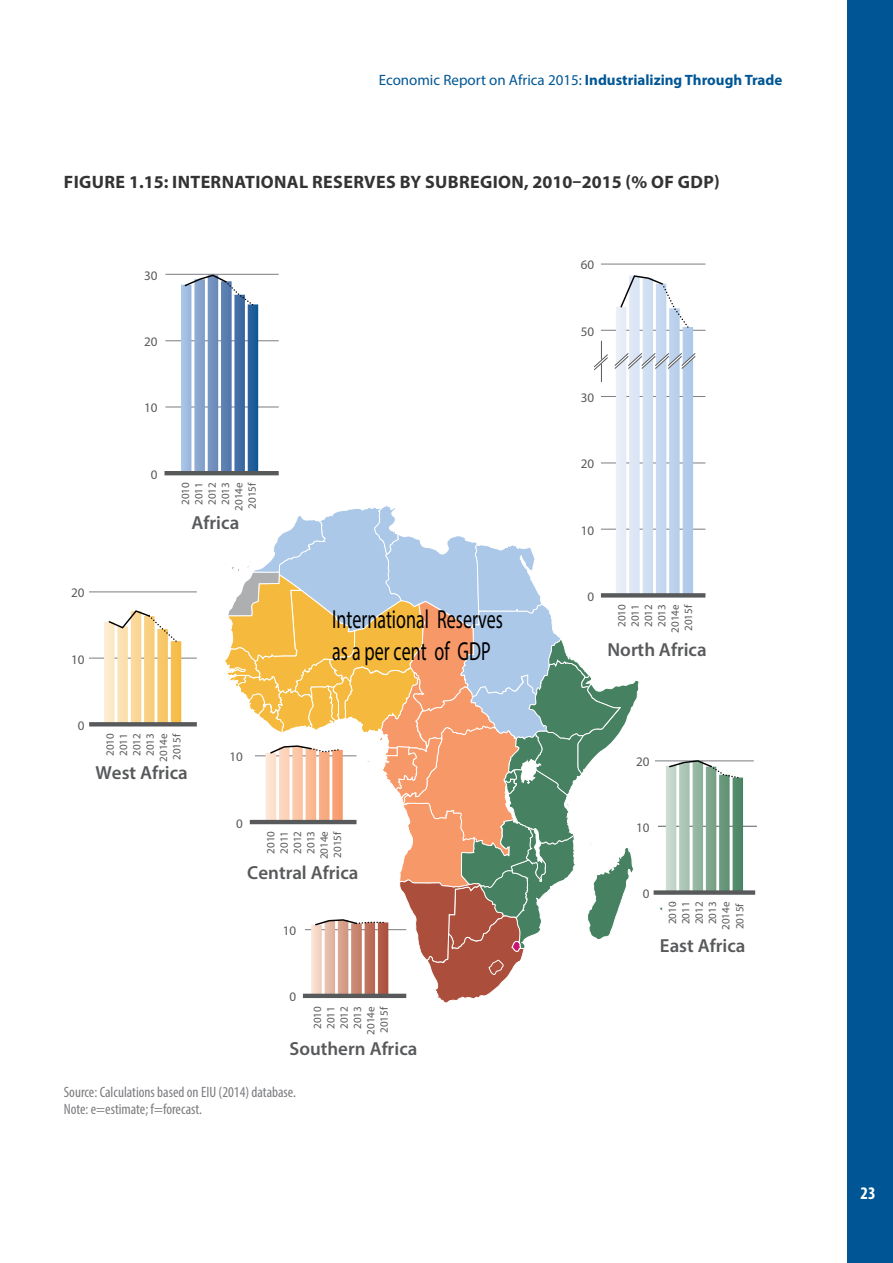
<style>
.page{position:relative;width:893px;height:1263px;background:#fff}
.page>*{position:absolute;margin:0;border:0;box-sizing:border-box;transform-origin:0 0}
.t1{font:26.25px/31.5px "Myriad Pro";color:#000;scale:.69 1}
.t2{font:600 18.9px "Myriad Pro";color:#58595b}
.t3{font:700 18px "Myriad Pro";letter-spacing:.02em;color:#333}
.t4{font:700 condensed 17.7px "Myriad Pro";color:#fff}
.t5{font:condensed 15px/16.5px "Myriad Pro";color:#7b7c7f}
.t6{font:15px "Myriad Pro";color:#005695}
.t7{font:13.05px "Myriad Pro";letter-spacing:-.005em;color:#58595b}
.t8{font:11.1px/13.4px "Myriad Pro";letter-spacing:-.005em;color:#58595b;text-align:center}
.s1{font-weight:700}
</style>
<div class="page">
<div style="left:847px;top:0;width:46px;height:1263px;background:#005695"></div>
<hr style="left:89px;top:658px;width:108px;height:1px;background:#808285">
<hr style="left:601px;top:264px;width:104px;height:1px;background:#808285">
<hr style="left:89px;top:591px;width:108px;height:1px;background:#808285">
<svg style="left:89px;top:722px;width:15px;height:4px"></svg>
<hr style="left:658px;top:826px;width:99px;height:1px;background:#808285">
<hr style="left:655px;top:760px;width:99px;height:1px;background:#808285">
<div style="left:654px;top:890px;width:101px;height:5px;background:#58595b"></div>
<svg style="left:104px;top:274px;width:639px;height:729px"></svg>
<h3 class="t6" style="left:379px;top:71px;width:405px">Economic Report on Africa 2015: <span class="s1">Industrializing Through Trade</span></h3>
<h3 class="t3" style="left:64px;top:170px;width:657px">FIGURE 1.15: INTERNATIONAL RESERVES BY SUBREGION, 2010–2015 (% OF GDP)</h3>
<p class="t7" style="left:71px;top:585px;width:15px">20</p>
<p class="t7" style="left:71px;top:651px;width:15px">10</p>
<p class="t7" style="left:144px;top:267px;width:15px">30</p>
<p class="t7" style="left:144px;top:334px;width:15px">20</p>
<p class="t7" style="left:144px;top:400px;width:15px">10</p>
<p class="t7" style="left:151px;top:466px;width:8px">0</p>
<p class="t8" style="left:179px;top:510px;width:30px;rotate:-90deg">2010<br>2011<br>2012<br>2013<br>2014e<br>2015f</p>
<h2 class="t2" style="left:191px;top:511px;width:49px">Africa</h2>
<p class="t7" style="left:581px;top:257px;width:15px">60</p>
<p class="t7" style="left:581px;top:323px;width:15px">50</p>
<p class="t7" style="left:581px;top:390px;width:15px">30</p>
<p class="t7" style="left:581px;top:456px;width:15px">20</p>
<p class="t7" style="left:581px;top:522px;width:15px">10</p>
<p class="t7" style="left:587px;top:588px;width:8px">0</p>
<h1 class="t1" style="left:332px;top:603px;width:249px">International Reserves as a per cent of GDP</h1>
<p class="t8" style="left:615px;top:633px;width:30px;rotate:-90deg">2010<br>2011<br>2012<br>2013<br>2014e<br>2015f</p>
<h2 class="t2" style="left:607px;top:637px;width:101px">North Africa</h2>
<p class="t7" style="left:78px;top:717px;width:8px">0</p>
<p class="t8" style="left:103px;top:762px;width:30px;rotate:-90deg">2010<br>2011<br>2012<br>2013<br>2014e<br>2015f</p>
<h2 class="t2" style="left:95px;top:761px;width:94px">West Africa</h2>
<p class="t7" style="left:229px;top:749px;width:15px">10</p>
<p class="t7" style="left:236px;top:815px;width:8px">0</p>
<p class="t8" style="left:264px;top:859px;width:30px;rotate:-90deg">2010<br>2011<br>2012<br>2013<br>2014e<br>2015f</p>
<h2 class="t2" style="left:247px;top:860px;width:113px">Central Africa</h2>
<p class="t7" style="left:283px;top:923px;width:15px">10</p>
<p class="t7" style="left:290px;top:989px;width:8px">0</p>
<p class="t8" style="left:311px;top:1035px;width:30px;rotate:-90deg">2010<br>2011<br>2012<br>2013<br>2014e<br>2015f</p>
<h2 class="t2" style="left:290px;top:1036px;width:129px">Southern Africa</h2>
<p class="t7" style="left:636px;top:753px;width:15px">20</p>
<p class="t7" style="left:636px;top:819px;width:15px">10</p>
<p class="t7" style="left:643px;top:886px;width:8px">0</p>
<p class="t8" style="left:666px;top:930px;width:30px;rotate:-90deg">2010<br>2011<br>2012<br>2013<br>2014e<br>2015f</p>
<h2 class="t2" style="left:660px;top:934px;width:87px">East Africa</h2>
<h3 class="t5" style="left:64px;top:1084px;width:234px">Source: Calculations based on EIU (2014) database.<br>Note: e=estimate; f=forecast.</h3>
<h3 class="t4" style="left:861px;top:1181px;width:17px">23</h3>
</div>
